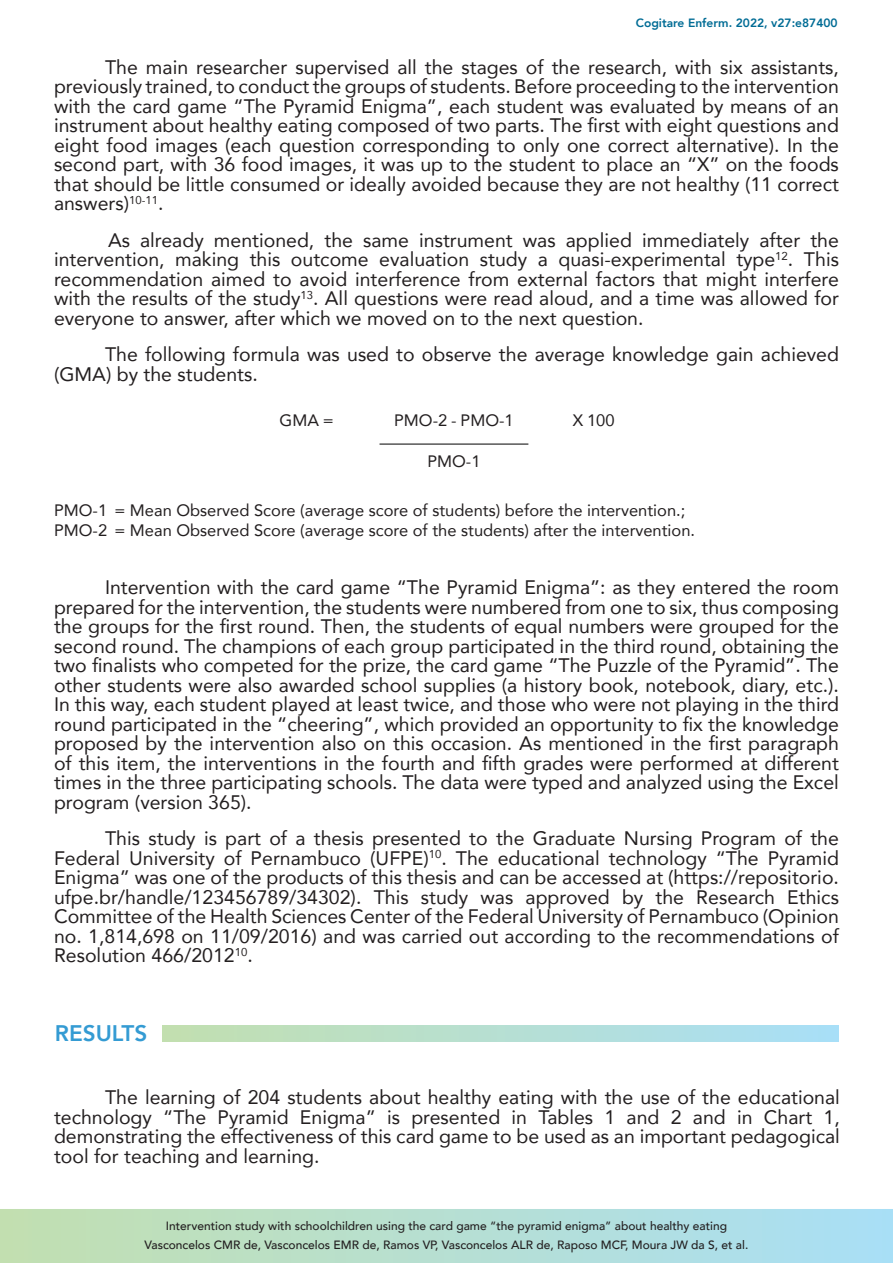
<style>
.page{position:relative;width:893px;height:1263px;background:#fff}
.page>*{position:absolute;margin:0;border:0;box-sizing:border-box;transform-origin:0 0}
.t1{font:800 22.5px "Avenir";color:#349bd3}
.TEXTO{font:19.5px/19.5px "Avenir";color:#231f20;text-align:justify}
.TEXTO-2{font:16.5px "Avenir";color:#231f20}
.t2{font:500 12px/18.6px "Avenir";color:#231f20;text-align:center}
.t3{font:800 12px "Avenir";color:#006c95}
</style>
<div class="page">
<svg style="left:0;top:1209px;width:893px;height:54px;background:#b6dfd2"></svg>
<div style="left:162px;top:1025px;width:677px;height:16px;background:linear-gradient(to right,#c3dfaf,#a9dff7)"></div>
<hr style="left:379px;top:444px;width:149px;height:1px;background:#000">
<p class="t3" style="left:636px;top:12px;width:203px">Cogitare Enferm. 2022, v27:e87400</p>
<p class="TEXTO" style="left:54px;top:56px;width:786px;text-indent:51px">The main researcher supervised all the stages of the research, with six assistants, previously trained, to conduct the groups of students. Before proceeding to the intervention with the card game “The Pyramid Enigma”, each student was evaluated by means of an instrument about healthy eating composed of two parts. The first with eight questions and eight food images (each question corresponding to only one correct alternative). In the second part, with 36 food images, it was up to the student to place an “X” on the foods that should be little consumed or ideally avoided because they are not healthy (11 correct answers)<sup>10-11</sup>.</p>
<p class="TEXTO" style="left:54px;top:229px;width:786px;text-indent:54px">As already mentioned, the same instrument was applied immediately after the intervention, making this outcome evaluation study a quasi-experimental type<sup>12</sup>. This recommendation aimed to avoid interference from external factors that might interfere with the results of the study<sup>13</sup>. All questions were read aloud, and a time was allowed for everyone to answer, after which we moved on to the next question.</p>
<p class="TEXTO" style="left:54px;top:344px;width:786px;text-indent:51px">The following formula was used to observe the average knowledge gain achieved (GMA) by the students.</p>
<p class="TEXTO-2" style="left:280px;top:407px;width:56px">GMA =</p>
<p class="TEXTO-2" style="left:394px;top:407px;width:121px">PMO-2 - PMO-1</p>
<p class="TEXTO-2" style="left:573px;top:407px;width:43px">X 100</p>
<p class="TEXTO-2" style="left:427px;top:448px;width:55px">PMO-1</p>
<p class="TEXTO-2" style="left:54px;top:497px;width:633px">PMO-1 = Mean Observed Score (average score of students) before the intervention.;</p>
<p class="TEXTO-2" style="left:54px;top:517px;width:643px">PMO-2 = Mean Observed Score (average score of the students) after the intervention.</p>
<p class="TEXTO" style="left:54px;top:577px;width:787px;text-indent:51px">Intervention with the card game “The Pyramid Enigma”: as they entered the room prepared for the intervention, the students were numbered from one to six, thus composing the groups for the first round. Then, the students of equal numbers were grouped for the second round. The champions of each group participated in the third round, obtaining the two finalists who competed for the prize, the card game “The Puzzle of the Pyramid”. The other students were also awarded school supplies (a history book, notebook, diary, etc.).<br>In this way, each student played at least twice, and those who were not playing in the third round participated in the “cheering”, which provided an opportunity to fix the knowledge proposed by the intervention also on this occasion. As mentioned in the first paragraph of this item, the interventions in the fourth and fifth grades were performed at different times in the three participating schools. The data were typed and analyzed using the Excel program (version 365).</p>
<p class="TEXTO" style="left:54px;top:828px;width:786px;text-indent:51px">This study is part of a thesis presented to the Graduate Nursing Program of the Federal University of Pernambuco (UFPE)<sup>10</sup>. The educational technology “The Pyramid Enigma” was one of the products of this thesis and can be accessed at (https://repositorio. ufpe.br/handle/123456789/34302). This study was approved by the Research Ethics Committee of the Health Sciences Center of the Federal University of Pernambuco (Opinion no. 1,814,698 on 11/09/2016) and was carried out according to the recommendations of Resolution 466/2012<sup>10</sup>.</p>
<p class="t1" style="left:55px;top:1013px;width:94px">RESULTS</p>
<p class="TEXTO" style="left:54px;top:1087px;width:787px;text-indent:51px">The learning of 204 students about healthy eating with the use of the educational technology “The Pyramid Enigma” is presented in Tables 1 and 2 and in Chart 1, demonstrating the effectiveness of this card game to be used as an important pedagogical tool for teaching and learning.</p>
<p class="t2" style="left:145px;top:1216px;width:605px">Intervention study with schoolchildren using the card game “the pyramid enigma” about healthy eating<br>Vasconcelos CMR de, Vasconcelos EMR de, Ramos VP, Vasconcelos ALR de, Raposo MCF, Moura JW da S, et al.</p>
</div>
